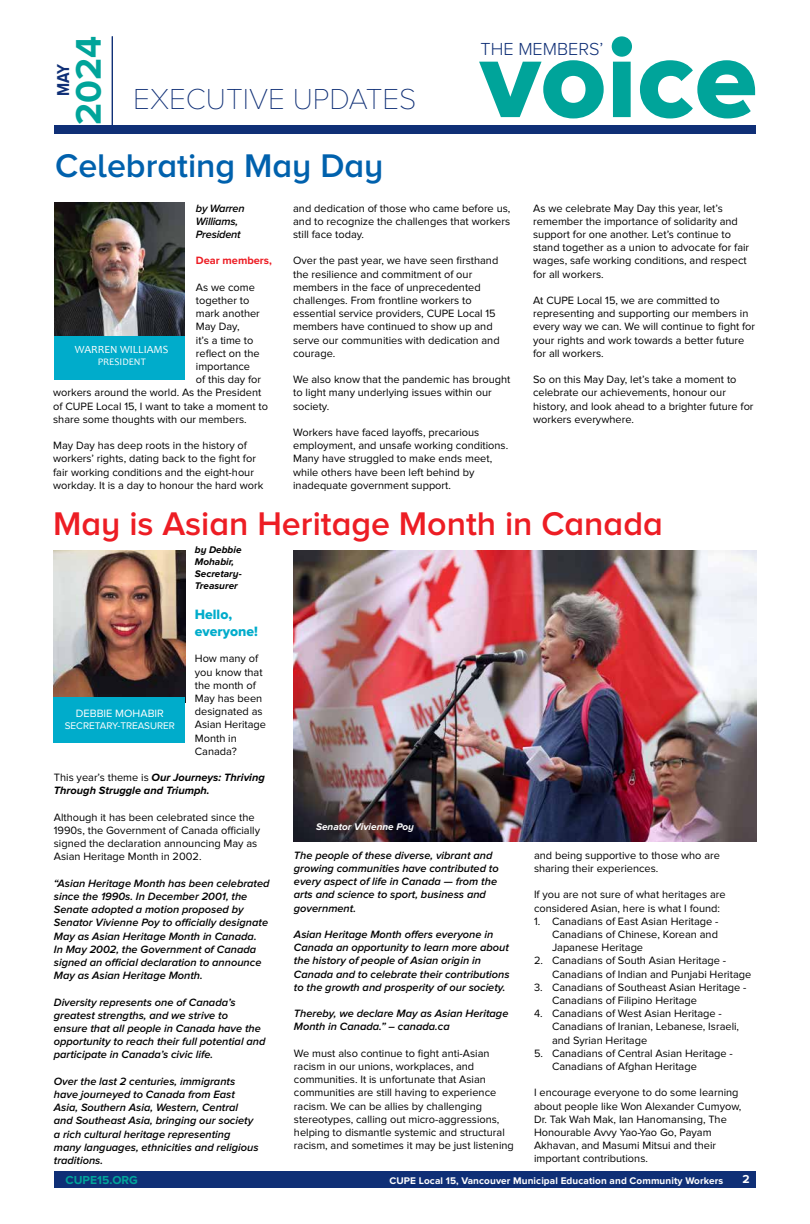
<style>
.page{position:relative;width:810px;height:1224px;background:#fff}
.page>*{position:absolute;margin:0;border:0;box-sizing:border-box;transform-origin:0 0}
.t1{font:114.8px "Proxima Nova A Extrabld";color:#00a49a}
.t2{font:700 36.9px "Proxima Nova A";color:#00a49a}
.t3{font:600 34px "Proxima Nova A";color:#ed1d24}
.t4{font:600 34px "Proxima Nova A";color:#0061ad}
.t5{font:100 30px "Proxima Nova A";color:#0f2f76}
.t6{font:300 18.1px "Proxima Nova A";color:#0f2f76}
.t7{font:700 17.8px "Proxima Nova A";color:#0f2f76;scale:.86 1}
.t8{font:14px/16.8px "Proxima Nova Extrabld";color:#00accb}
.t9{font:700 12px "Proxima Nova";color:#00a49a}
.t10{font:700 12px "Proxima Nova A";color:#fff}
.t11{font:11px/13.2px "Proxima Nova";color:#000}
.t12{font:italic 600 11px/13.2px "Proxima Nova";color:#000}
.t13{font:italic 700 11px/13.2px "Proxima Nova";color:#000}
.t14{font:italic 600 11px/13.2px "Proxima Nova";letter-spacing:-.02em;color:#000}
.t15{font:11px "Candara";color:#fff}
.t16{font:11px "Proxima Nova";color:#fff}
.t17{font:700 11px "Proxima Nova";color:#ed1d24}
.t18{font:700 10px "Proxima Nova";letter-spacing:.01em;color:#fff}
.t19{font:italic 700 10px/12px "Proxima Nova A";color:#000}
.t20{font:10px "Proxima Nova";color:#fff}
.t21{font:italic 700 10px "Proxima Nova A";color:#fff}
.t22{font:10px "Candara";color:#fff}
.s1{font-weight:400;font-style:normal}
</style>
<div class="page">
<div style="left:54px;top:1171px;width:702px;height:17px;background:#0f2f76"></div>
<div style="left:54px;top:126px;width:702px;height:8px;background:#0f2f76"></div>
<hr style="left:112px;top:37px;width:1px;height:92px;background:#0f2f76">
<div style="left:54px;top:334px;width:130px;height:45px;background:#00accb"></div>
<img style="left:54px;top:203px;width:130px;height:133px">
<img style="left:53px;top:550px;width:132px;height:148px">
<div style="left:53px;top:698px;width:132px;height:45px;background:#00accb"></div>
<img style="left:294px;top:550px;width:462px;height:291px">
<h2 class="t2" style="left:68px;top:125px;width:91px;rotate:-90deg">2024</h2>
<h3 class="t7" style="left:53px;top:96px;width:39px;rotate:-90deg">MAY</h3>
<h3 class="t5" style="left:133px;top:83px;width:285px">EXECUTIVE UPDATES</h3>
<h3 class="t4" style="left:55px;top:146px;width:330px">Celebrating May Day</h3>
<h1 class="t1" style="left:480px;top:13px;width:279px">voice</h1>
<h3 class="t6" style="left:481px;top:39px;width:124px">THE MEMBERS’</h3>
<p class="t14" style="left:196px;top:202px;width:50px">by Warren<br>Williams,<br>President</p>
<p class="t17" style="left:196px;top:254px;width:78px">Dear members,</p>
<p class="t11" style="left:196px;top:281px;width:61px">As we come</p>
<p class="t11" style="left:196px;top:294px;width:55px">together to</p>
<p class="t11" style="left:196px;top:307px;width:66px">mark another</p>
<p class="t11" style="left:196px;top:320px;width:45px">May Day,</p>
<p class="t11" style="left:196px;top:333px;width:59px">it’s a time to</p>
<p class="t11" style="left:196px;top:347px;width:65px">reflect on the</p>
<p class="t11" style="left:196px;top:360px;width:56px">importance</p>
<p class="t11" style="left:196px;top:373px;width:67px">of this day for</p>
<p class="t11" style="left:53px;top:386px;width:210px">workers around the world. As the President</p>
<p class="t11" style="left:53px;top:399px;width:216px">of CUPE Local 15, I want to take a moment to</p>
<p class="t11" style="left:53px;top:413px;width:195px">share some thoughts with our members.</p>
<p class="t11" style="left:53px;top:439px;width:212px">May Day has deep roots in the history of workers’ rights, dating back to the fight for fair working conditions and the eight-hour workday. It is a day to honour the hard work</p>
<p class="t15" style="left:75px;top:342px;width:95px">WARREN WILLIAMS</p>
<p class="t22" style="left:98px;top:355px;width:50px">PRESIDENT</p>
<p class="t11" style="left:293px;top:201px;width:219px;text-align:justify">and dedication of those who came before us, and to recognize the challenges that workers still face today.</p>
<p class="t11" style="left:293px;top:254px;width:208px">Over the past year, we have seen firsthand the resilience and commitment of our members in the face of unprecedented challenges. From frontline workers to essential service providers, CUPE Local 15 members have continued to show up and serve our communities with dedication and courage.</p>
<p class="t11" style="left:293px;top:373px;width:219px">We also know that the pandemic has brought to light many underlying issues within our society.</p>
<p class="t11" style="left:293px;top:426px;width:217px">Workers have faced layoffs, precarious employment, and unsafe working conditions.<br>Many have struggled to make ends meet, while others have been left behind by inadequate government support.</p>
<p class="t11" style="left:533px;top:201px;width:218px">As we celebrate May Day this year, let’s remember the importance of solidarity and support for one another. Let’s continue to stand together as a union to advocate for fair wages, safe working conditions, and respect for all workers.</p>
<p class="t11" style="left:533px;top:294px;width:223px">At CUPE Local 15, we are committed to representing and supporting our members in every way we can. We will continue to fight for your rights and work towards a better future for all workers.</p>
<p class="t11" style="left:533px;top:373px;width:222px">So on this May Day, let’s take a moment to celebrate our achievements, honour our history, and look ahead to a brighter future for workers everywhere.</p>
<h3 class="t3" style="left:53px;top:505px;width:611px">May is Asian Heritage Month in Canada</h3>
<p class="t19" style="left:195px;top:544px;width:48px">by Debbie<br>Mohabir,<br>Secretary-<br>Treasurer</p>
<p class="t8" style="left:195px;top:607px;width:65px">Hello, everyone!</p>
<p class="t11" style="left:195px;top:652px;width:73px">How many of you know that the month of<br>May has been designated as<br>Asian Heritage<br>Month in<br>Canada?</p>
<p class="t13" style="left:54px;top:771px;width:213px"><span class="s1">This year’s theme is</span> Our Journeys: Thriving<br>Through Struggle and Triumph.</p>
<p class="t11" style="left:54px;top:811px;width:208px">Although it has been celebrated since the 1990s, the Government of Canada officially signed the declaration announcing May as Asian Heritage Month in 2002.</p>
<p class="t12" style="left:54px;top:877px;width:217px">“Asian Heritage Month has been celebrated since the 1990s. In December 2001, the Senate adopted a motion proposed by Senator Vivienne Poy to officially designate May as Asian Heritage Month in Canada.<br>In May 2002, the Government of Canada signed an official declaration to announce May as Asian Heritage Month.</p>
<p class="t12" style="left:54px;top:996px;width:213px">Diversity represents one of Canada’s greatest strengths, and we strive to<br>ensure that all people in Canada have the opportunity to reach their full potential and participate in Canada’s civic life.</p>
<p class="t12" style="left:54px;top:1075px;width:206px">Over the last 2 centuries, immigrants have journeyed to Canada from East Asia, Southern Asia, Western, Central and Southeast Asia, bringing our society a rich cultural heritage representing many languages, ethnicities and religious traditions.</p>
<p class="t16" style="left:76px;top:707px;width:90px">DEBBIE MOHABIR</p>
<p class="t20" style="left:65px;top:720px;width:112px">SECRETARY-TREASURER</p>
<p class="t21" style="left:316px;top:821px;width:99px">Senator Vivienne Poy</p>
<p class="t12" style="left:294px;top:849px;width:206px">The people of these diverse, vibrant and growing communities have contributed to every aspect of life in Canada — from the arts and science to sport, business and government.</p>
<p class="t12" style="left:294px;top:928px;width:217px">Asian Heritage Month offers everyone in Canada an opportunity to learn more about the history of people of Asian origin in Canada and to celebrate their contributions to the growth and prosperity of our society.</p>
<p class="t12" style="left:294px;top:1007px;width:216px">Thereby, we declare May as Asian Heritage<br>Month in Canada.” – canada.ca</p>
<p class="t11" style="left:294px;top:1047px;width:221px">We must also continue to fight anti-Asian racism in our unions, workplaces, and communities. It is unfortunate that Asian communities are still having to experience racism. We can be allies by challenging stereotypes, calling out micro-aggressions, helping to dismantle systemic and structural racism, and sometimes it may be just listening</p>
<p class="t11" style="left:534px;top:849px;width:188px">and being supportive to those who are sharing their experiences.</p>
<p class="t11" style="left:534px;top:888px;width:193px">If you are not sure of what heritages are considered Asian, here is what I found:</p>
<p class="t11" style="left:552px;top:915px;width:168px;text-align:justify;text-indent:-18px">1. Canadians of East Asian Heritage - Canadians of Chinese, Korean and Japanese Heritage</p>
<p class="t11" style="left:552px;top:954px;width:201px;text-indent:-18px">2. Canadians of South Asian Heritage -<br>Canadians of Indian and Punjabi Heritage</p>
<p class="t11" style="left:552px;top:981px;width:196px;text-indent:-18px">3. Canadians of Southeast Asian Heritage -<br>Canadians of Filipino Heritage</p>
<p class="t11" style="left:552px;top:1007px;width:189px;text-indent:-18px">4. Canadians of West Asian Heritage -<br>Canadians of Iranian, Lebanese, Israeli, and Syrian Heritage</p>
<p class="t11" style="left:552px;top:1047px;width:182px;text-indent:-18px">5. Canadians of Central Asian Heritage -<br>Canadians of Afghan Heritage</p>
<p class="t11" style="left:534px;top:1086px;width:209px">I encourage everyone to do some learning about people like Won Alexander Cumyow, Dr. Tak Wah Mak, Ian Hanomansing, The Honourable Avvy Yao-Yao Go, Payam Akhavan, and Masumi Mitsui and their important contributions.</p>
<p class="t9" style="left:66px;top:1173px;width:74px">CUPE15.ORG</p>
<p class="t18" style="left:390px;top:1175px;width:335px">CUPE Local 15, Vancouver Municipal Education and Community Workers</p>
<p class="t10" style="left:742px;top:1172px;width:9px">2</p>
</div>
